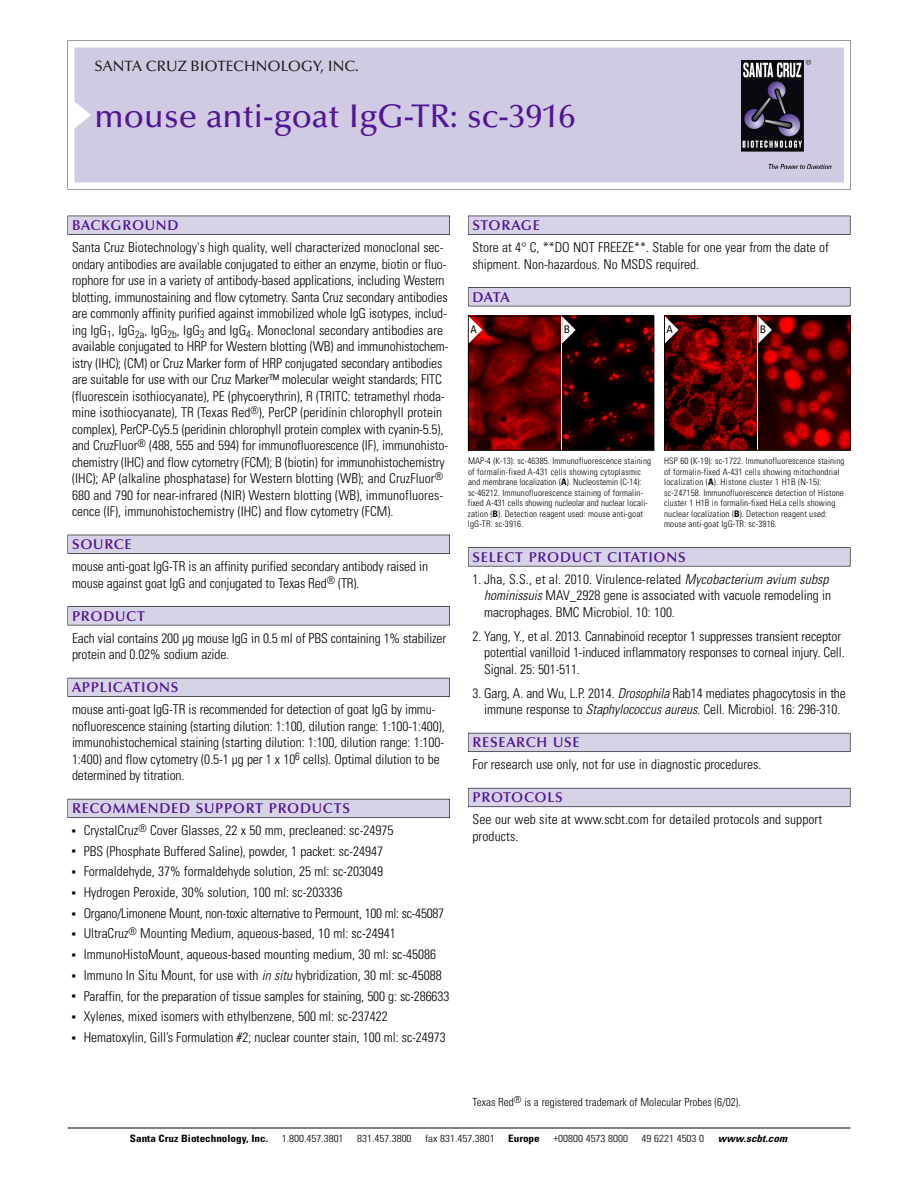
<style>
.page{position:relative;width:918px;height:1188px;background:#fff}
.page>*{position:absolute;margin:0;border:0;box-sizing:border-box;transform-origin:0 0}
.t1{font:500 33px "Optima";color:#511695}
.t2{font:500 15px "Optima";color:#231f20}
.t3{font:600 14.25px "Optima";letter-spacing:.05em;color:#511695}
.t4{font:300 condensed 13.5px/16.5px "Univers";letter-spacing:-.005em;color:#000}
.t5{font:300 condensed 11.25px "Univers";color:#000}
.t6{font:condensed 10.5px "Univers";color:#000}
.t7{font:300 condensed 10.2px "Univers";color:#000;scale:1.1 1}
.t8{font:700 condensed 10.2px "Univers";color:#000;scale:1.1 1}
.t9{font:italic 700 condensed 10.2px "Univers";letter-spacing:.005em;color:#000;scale:1.1 1}
.t10{font:300 condensed 9px/10.5px "Univers";letter-spacing:.015em;color:#000}
.s1{font-style:italic}
.s2{font-weight:700}
</style>
<div class="page">
<svg style="left:68px;top:40px;width:783px;height:149px"></svg>
<div style="left:74px;top:47px;width:770px;height:135px;background:#d1cae3"></div>
<img style="left:741px;top:60px;width:90px;height:108px">
<div style="left:68px;top:216px;width:382px;height:19px;background:#525155"></div>
<div style="left:68px;top:216px;width:381px;height:18px;background:#d7d3e7"></div>
<div style="left:68px;top:535px;width:382px;height:19px;background:#515055"></div>
<div style="left:68px;top:535px;width:381px;height:18px;background:#d7d3e7"></div>
<div style="left:68px;top:606px;width:382px;height:19px;background:#545357"></div>
<div style="left:68px;top:607px;width:381px;height:18px;background:#d7d3e7"></div>
<div style="left:68px;top:678px;width:382px;height:19px;background:#54535a"></div>
<div style="left:68px;top:678px;width:381px;height:18px;background:#d7d3e7"></div>
<div style="left:68px;top:799px;width:382px;height:19px;background:#5b5a62"></div>
<div style="left:68px;top:799px;width:381px;height:18px;background:#d7d3e7"></div>
<div style="left:468px;top:216px;width:382px;height:19px;background:#525155"></div>
<div style="left:468px;top:216px;width:382px;height:18px;background:#d7d3e7"></div>
<div style="left:468px;top:287px;width:382px;height:19px;background:#525155"></div>
<div style="left:468px;top:288px;width:382px;height:18px;background:#d7d3e7"></div>
<div style="left:468px;top:547px;width:382px;height:19px;background:#575759"></div>
<div style="left:468px;top:548px;width:382px;height:18px;background:#d7d3e7"></div>
<div style="left:468px;top:733px;width:382px;height:19px;background:#5b5a62"></div>
<div style="left:468px;top:733px;width:382px;height:18px;background:#d7d3e7"></div>
<div style="left:468px;top:788px;width:382px;height:19px;background:#66646e"></div>
<div style="left:468px;top:788px;width:382px;height:18px;background:#d7d3e7"></div>
<hr style="left:68px;top:1128px;width:782px;height:1px;background:#000">
<img style="left:562px;top:318px;width:90px;height:131px">
<img style="left:470px;top:318px;width:90px;height:131px">
<div style="left:468px;top:316px;width:186px;height:135px;border:1px solid #000"></div>
<svg style="left:562px;top:316px;width:14px;height:27px"></svg>
<svg style="left:469px;top:316px;width:13px;height:27px"></svg>
<img style="left:758px;top:318px;width:90px;height:131px">
<img style="left:666px;top:318px;width:90px;height:131px">
<div style="left:664px;top:316px;width:186px;height:135px;border:1px solid #000"></div>
<svg style="left:758px;top:316px;width:14px;height:27px"></svg>
<svg style="left:665px;top:316px;width:13px;height:27px"></svg>
<p class="t2" style="left:94px;top:61px;width:266px">SANTA CRUZ BIOTECHNOLOGY, INC.</p>
<h1 class="t1" style="left:94px;top:103px;width:482px">mouse anti-goat IgG-TR: sc-3916</h1>
<p class="t3" style="left:72px;top:219px;width:108px">BACKGROUND</p>
<p class="t4" style="left:72px;top:240px;width:378px">Santa Cruz Biotechnology's high quality, well characterized monoclonal sec&shy;ondary antibodies are available conjugated to either an enzyme, biotin or fluo&shy;rophore for use in a variety of antibody-based applications, including Western blotting, immunostaining and flow cytometry. Santa Cruz secondary antibodies are commonly affinity purified against immobilized whole IgG isotypes, includ&shy;ing IgG<sub>1</sub>, IgG<sub>2a</sub>, IgG<sub>2b</sub>, IgG<sub>3</sub> and IgG<sub>4</sub>. Monoclonal secondary antibodies are available conjugated to HRP for Western blotting (WB) and immunohistochem&shy;istry (IHC); (CM) or Cruz Marker form of HRP conjugated secondary antibodies are suitable for use with our Cruz Marker™ molecular weight standards; FITC (fluorescein isothiocyanate), PE (phycoerythrin), R (TRITC: tetramethyl rhoda&shy;mine isothiocyanate), TR (Texas Red<sup>®</sup>), PerCP (peridinin chlorophyll protein complex), PerCP-Cy5.5 (peridinin chlorophyll protein complex with cyanin-5.5), and CruzFluor<sup>®</sup> (488, 555 and 594) for immunofluorescence (IF), immunohisto&shy;chemistry (IHC) and flow cytometry (FCM); B (biotin) for immunohistochemistry (IHC); AP (alkaline phosphatase) for Western blotting (WB); and CruzFluor<sup>® </sup>680 and 790 for near-infrared (NIR) Western blotting (WB), immunofluores&shy;cence (IF), immunohistochemistry (IHC) and flow cytometry (FCM).</p>
<p class="t3" style="left:72px;top:539px;width:61px">SOURCE</p>
<p class="t4" style="left:72px;top:559px;width:358px">mouse anti-goat IgG-TR is an affinity purified secondary antibody raised in mouse against goat IgG and conjugated to Texas Red<sup>®</sup> (TR).</p>
<p class="t3" style="left:72px;top:610px;width:74px">PRODUCT</p>
<p class="t4" style="left:72px;top:631px;width:376px">Each vial contains 200 µg mouse IgG in 0.5 ml of PBS containing 1% stabilizer protein and 0.02% sodium azide.</p>
<p class="t3" style="left:72px;top:682px;width:108px">APPLICATIONS</p>
<p class="t4" style="left:72px;top:702px;width:374px">mouse anti-goat IgG-TR is recommended for detection of goat IgG by immu&shy;nofluorescence staining (starting dilution: 1:100, dilution range: 1:100-1:400), immunohistochemical staining (starting dilution: 1:100, dilution range: 1:100- 1:400) and flow cytometry (0.5-1 µg per 1 x 10<sup>6</sup> cells). Optimal dilution to be determined by titration.</p>
<p class="t3" style="left:72px;top:803px;width:280px">RECOMMENDED SUPPORT PRODUCTS</p>
<p class="t4" style="left:84px;top:821px;width:367px;line-height:20.7px">CrystalCruz<sup>®</sup> Cover Glasses, 22 x 50 mm, precleaned: sc-24975<br>PBS (Phosphate Buffered Saline), powder, 1 packet: sc-24947<br>Formaldehyde, 37% formaldehyde solution, 25 ml: sc-203049<br>Hydrogen Peroxide, 30% solution, 100 ml: sc-203336<br>Organo/Limonene Mount, non-toxic alternative to Permount, 100 ml: sc-45087<br>UltraCruz<sup>®</sup> Mounting Medium, aqueous-based, 10 ml: sc-24941<br>ImmunoHistoMount, aqueous-based mounting medium, 30 ml: sc-45086<br>Immuno In Situ Mount, for use with <span class="s1">in situ</span> hybridization, 30 ml: sc-45088<br>Paraffin, for the preparation of tissue samples for staining, 500 g: sc-286633<br>Xylenes, mixed isomers with ethylbenzene, 500 ml: sc-237422<br>Hematoxylin, Gill’s Formulation #2; nuclear counter stain, 100 ml: sc-24973</p>
<p class="t3" style="left:473px;top:219px;width:69px">STORAGE</p>
<p class="t4" style="left:473px;top:240px;width:358px">Store at 4° C, **DO NOT FREEZE**. Stable for one year from the date of shipment. Non-hazardous. No MSDS required.</p>
<p class="t3" style="left:473px;top:291px;width:39px">DATA</p>
<p class="t6" style="left:470px;top:325px;width:8px">A</p>
<p class="t6" style="left:564px;top:325px;width:8px">B</p>
<p class="t6" style="left:667px;top:325px;width:8px">A</p>
<p class="t6" style="left:760px;top:325px;width:8px">B</p>
<p class="t10" style="left:468px;top:457px;width:185px">MAP-4 (K-13): sc-46385. Immunofluorescence staining of formalin-fixed A-431 cells showing cytoplasmic and membrane localization (<span class="s2">A</span>). Nucleostemin (C-14): sc-46212. Immunofluorescence staining of formalin&shy;fixed A-431 cells showing nucleolar and nuclear locali&shy;zation (<span class="s2">B</span>). Detection reagent used: mouse anti-goat IgG-TR: sc-3916.</p>
<p class="t10" style="left:664px;top:457px;width:182px">HSP 60 (K-19): sc-1722. Immunofluorescence staining of formalin-fixed A-431 cells showing mitochondrial localization (<span class="s2">A</span>). Histone cluster 1 H1B (N-15): sc-247158. Immunofluorescence detection of Histone cluster 1 H1B in formalin-fixed HeLa cells showing nuclear localization (<span class="s2">B</span>). Detection reagent used: mouse anti-goat IgG-TR: sc-3916.</p>
<p class="t3" style="left:473px;top:551px;width:215px">SELECT PRODUCT CITATIONS</p>
<p class="t4" style="left:484px;top:572px;width:348px;text-indent:-12px">1. Jha, S.S., et al. 2010. Virulence-related <span class="s1">Mycobacterium avium subsp hominissuis</span> MAV_2928 gene is associated with vacuole remodeling in macrophages. BMC Microbiol. 10: 100.</p>
<p class="t4" style="left:484px;top:629px;width:362px;text-indent:-12px">2. Yang, Y., et al. 2013. Cannabinoid receptor 1 suppresses transient receptor potential vanilloid 1-induced inflammatory responses to corneal injury. Cell.<br>Signal. 25: 501-511.</p>
<p class="t4" style="left:473px;top:686px;width:375px;text-align:center">3. Garg, A. and Wu, L.P. 2014. <span class="s1">Drosophila</span> Rab14 mediates phagocytosis in the immune response to <span class="s1">Staphylococcus aureus</span>. Cell. Microbiol. 16: 296-310.</p>
<p class="t3" style="left:473px;top:737px;width:109px">RESEARCH USE</p>
<p class="t4" style="left:473px;top:757px;width:290px">For research use only, not for use in diagnostic procedures.</p>
<p class="t3" style="left:473px;top:792px;width:92px">PROTOCOLS</p>
<p class="t4" style="left:473px;top:812px;width:351px">See our web site at www.scbt.com for detailed protocols and support products.</p>
<p class="t5" style="left:473px;top:1098px;width:270px">Texas Red<sup>®</sup> is a registered trademark of Molecular Probes (6/02).</p>
<p class="t8" style="left:130px;top:1135px;width:127px">Santa Cruz Biotechnology, Inc.</p>
<p class="t7" style="left:282px;top:1135px;width:58px">1.800.457.3801</p>
<p class="t7" style="left:357px;top:1135px;width:51px">831.457.3800</p>
<p class="t7" style="left:425px;top:1135px;width:65px">fax 831.457.3801</p>
<p class="t8" style="left:508px;top:1135px;width:30px">Europe</p>
<p class="t7" style="left:553px;top:1135px;width:69px">+00800 4573 8000</p>
<p class="t7" style="left:642px;top:1135px;width:58px">49 6221 4503 0</p>
<p class="t9" style="left:718px;top:1135px;width:64px">www.scbt.com</p>
</div>
